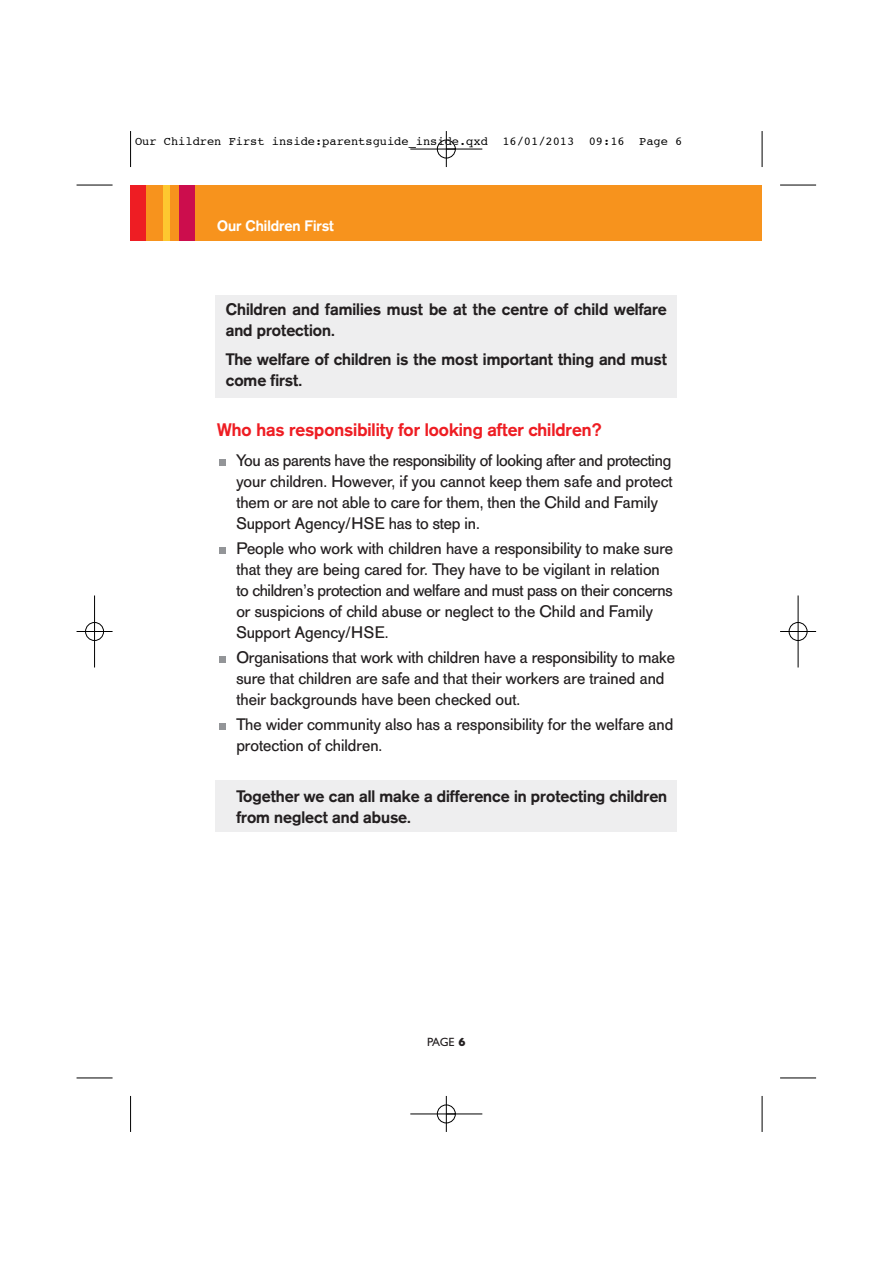
<style>
.page{position:relative;width:893px;height:1263px;background:#fff}
.page>*{position:absolute;margin:0;border:0;box-sizing:border-box;transform-origin:0 0}
.t1{font:500 18px "AG Old Face";color:#ee1d23}
.t2{font:16.5px/21px "AG Old Face";color:#231f20}
.t3{font:500 16.5px/21px "AG Old Face";color:#231f20}
.t4{font:500 15px "AG Old Face";color:#fff}
.t5{font:12px "Courier";color:#000}
.t6{font:12px "Gill Sans";color:#231f20}
.s1{font-weight:700}
</style>
<div class="page">
<div style="left:216px;top:296px;width:461px;height:102px;background:#eeeeef"></div>
<div style="left:216px;top:780px;width:461px;height:51px;background:#eeeeef"></div>
<div style="left:219px;top:723px;width:7px;height:7px;background:#939598"></div>
<div style="left:219px;top:656px;width:7px;height:7px;background:#939598"></div>
<div style="left:219px;top:547px;width:7px;height:7px;background:#939598"></div>
<div style="left:219px;top:459px;width:7px;height:7px;background:#939598"></div>
<div style="left:131px;top:185px;width:631px;height:55px;background:#f7931d"></div>
<div style="left:179px;top:185px;width:15px;height:55px;background:#cc0d4d"></div>
<div style="left:163px;top:185px;width:6px;height:55px;background:#fec830"></div>
<div style="left:131px;top:185px;width:15px;height:55px;background:#ee1d23"></div>
<hr style="left:130px;top:131px;width:1px;height:36px;background:#000">
<hr style="left:77px;top:185px;width:36px;height:1px;background:#000">
<hr style="left:762px;top:131px;width:1px;height:36px;background:#000">
<hr style="left:780px;top:185px;width:36px;height:1px;background:#000">
<hr style="left:130px;top:1096px;width:1px;height:36px;background:#000">
<hr style="left:77px;top:1078px;width:36px;height:1px;background:#000">
<hr style="left:762px;top:1096px;width:1px;height:36px;background:#000">
<hr style="left:780px;top:1078px;width:36px;height:1px;background:#000">
<div style="left:437px;top:140px;width:19px;height:18px;border:1px solid #fff;border-radius:50%"></div>
<div style="left:437px;top:1105px;width:19px;height:18px;border:1px solid #fff;border-radius:50%"></div>
<hr style="left:410px;top:149px;width:72px;height:1px;background:#000">
<hr style="left:410px;top:1114px;width:72px;height:1px;background:#000">
<hr style="left:94px;top:596px;width:1px;height:72px;background:#000">
<hr style="left:798px;top:596px;width:1px;height:72px;background:#000">
<hr style="left:446px;top:131px;width:1px;height:36px;background:#000">
<hr style="left:446px;top:1096px;width:1px;height:36px;background:#000">
<hr style="left:77px;top:631px;width:36px;height:1px;background:#000">
<hr style="left:780px;top:631px;width:36px;height:1px;background:#000">
<div style="left:437px;top:140px;width:18px;height:18px;border:1px solid #000;border-radius:50%"></div>
<div style="left:437px;top:1105px;width:18px;height:18px;border:1px solid #000;border-radius:50%"></div>
<div style="left:85px;top:622px;width:19px;height:19px;border:1px solid #000;border-radius:50%"></div>
<div style="left:789px;top:622px;width:18px;height:19px;border:1px solid #000;border-radius:50%"></div>
<p class="t5" style="left:135px;top:136px;width:549px">Our Children First inside:parentsguide_inside.qxd 16/01/2013 09:16 Page 6</p>
<p class="t4" style="left:217px;top:221px;width:118px">Our Children First</p>
<p class="t3" style="left:226px;top:300px;width:443px">Children and families must be at the centre of child welfare and protection.</p>
<p class="t3" style="left:226px;top:351px;width:443px">The welfare of children is the most important thing and must come first.</p>
<p class="t1" style="left:217px;top:423px;width:386px">Who has responsibility for looking after children?</p>
<p class="t2" style="left:236px;top:451px;width:438px">You as parents have the responsibility of looking after and protecting your children. However, if you cannot keep them safe and protect them or are not able to care for them, then the Child and Family Support Agency/HSE has to step in.</p>
<p class="t2" style="left:236px;top:539px;width:438px">People who work with children have a responsibility to make sure that they are being cared for. They have to be vigilant in relation to children’s protection and welfare and must pass on their concerns or suspicions of child abuse or neglect to the Child and Family Support Agency/HSE.</p>
<p class="t2" style="left:236px;top:649px;width:440px">Organisations that work with children have a responsibility to make sure that children are safe and that their workers are trained and their backgrounds have been checked out.</p>
<p class="t2" style="left:236px;top:716px;width:438px">The wider community also has a responsibility for the welfare and protection of children.</p>
<p class="t3" style="left:236px;top:787px;width:432px">Together we can all make a difference in protecting children from neglect and abuse.</p>
<p class="t6" style="left:427px;top:1038px;width:40px">PAGE <span class="s1">6</span></p>
</div>
